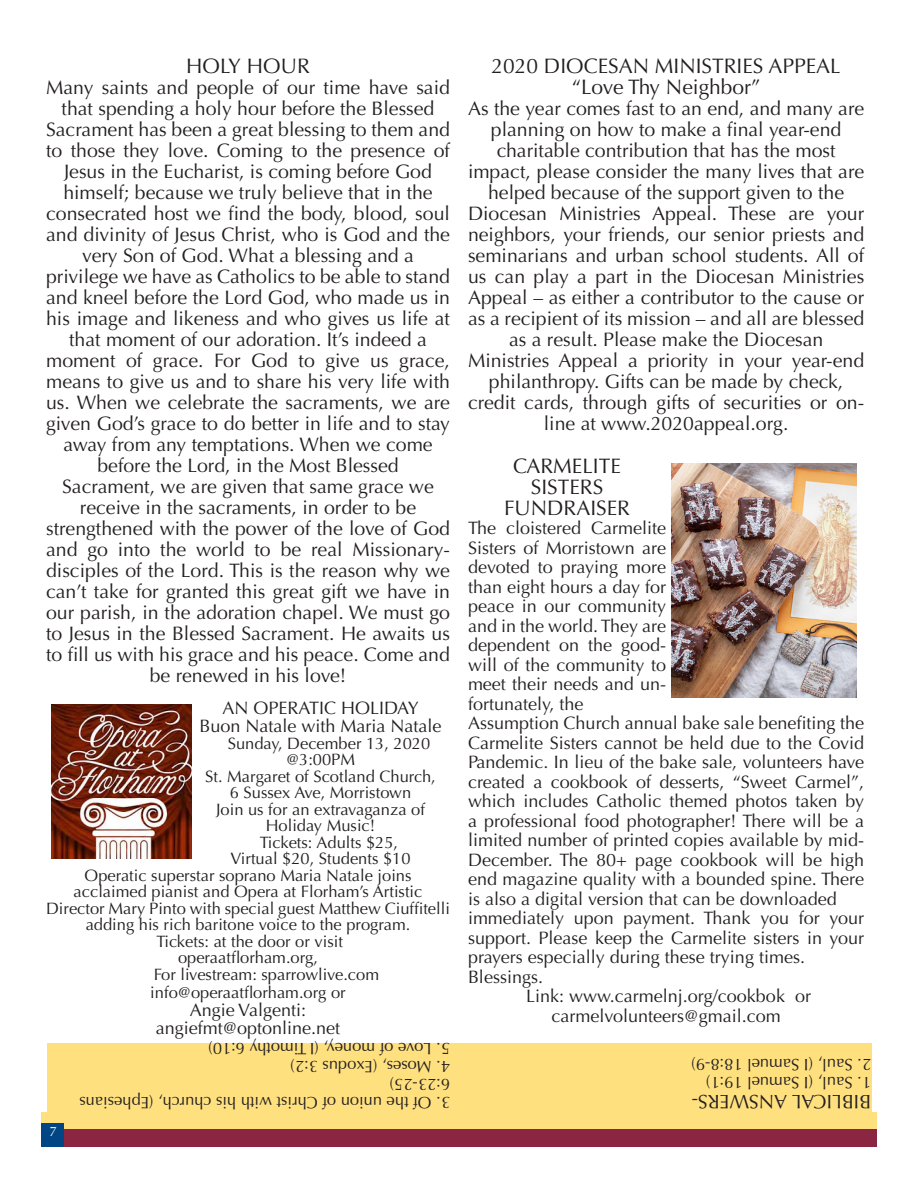
<style>
.page{position:relative;width:918px;height:1188px;background:#fff}
.page>*{position:absolute;margin:0;border:0;box-sizing:border-box;transform-origin:0 0}
.t1{font:21px "Optima";color:#231f20}
.t2{font:19.5px/21px "Optima";color:#231f20;text-align:center}
.t3{font:18px/19.5px "Optima";color:#231f20;text-align:justify}
.t4{font:16.5px/18px "Optima";color:#231f20}
.PAGE_NUMBER{font:13.5px "Optima";color:#fff}
</style>
<div class="page">
<div style="left:41px;top:1113px;width:836px;height:34px;background:#ffe07f"></div>
<div style="left:41px;top:1130px;width:836px;height:17px;background:#8b2642"></div>
<div style="left:41px;top:1124px;width:22px;height:23px;background:#004684"></div>
<div style="left:47px;top:1043px;width:824px;height:70px;background:#ffe07f"></div>
<img style="left:52px;top:704px;width:139px;height:155px">
<img style="left:672px;top:463px;width:184px;height:235px">
<p class="t1" style="left:186px;top:54px;width:125px">HOLY HOUR</p>
<p class="t2" style="left:46px;top:77px;width:405px">Many saints and people of our time have said that spending a holy hour before the Blessed</p>
<p class="t2" style="left:46px;top:119px;width:405px">Sacrament has been a great blessing to them and to those they love. Coming to the presence of<br>Jesus in the Eucharist, is coming before God</p>
<p class="t2" style="left:63px;top:182px;width:371px">himself; because we truly believe that in the</p>
<p class="t2" style="left:46px;top:203px;width:405px">consecrated host we find the body, blood, soul and divinity of Jesus Christ, who is God and the very Son of God. What a blessing and a</p>
<p class="t2" style="left:46px;top:266px;width:405px">privilege we have as Catholics to be able to stand and kneel before the Lord God, who made us in his image and likeness and who gives us life at that moment of our adoration. It’s indeed a</p>
<p class="t2" style="left:46px;top:350px;width:405px">moment of grace. For God to give us grace, means to give us and to share his very life with us. When we celebrate the sacraments, we are given God’s grace to do better in life and to stay away from any temptations. When we come</p>
<p class="t2" style="left:97px;top:455px;width:303px">before the Lord, in the Most Blessed</p>
<p class="t2" style="left:62px;top:476px;width:373px">Sacrament, we are given that same grace we</p>
<p class="t2" style="left:80px;top:497px;width:338px">receive in the sacraments, in order to be</p>
<p class="t2" style="left:46px;top:518px;width:405px">strengthened with the power of the love of God and go into the world to be real Missionary&shy;disciples of the Lord. This is the reason why we can’t take for granted this great gift we have in our parish, in the adoration chapel. We must go to Jesus in the Blessed Sacrament. He awaits us to fill us with his grace and his peace. Come and be renewed in his love!</p>
<p class="t3" style="left:222px;top:699px;width:198px">AN OPERATIC HOLIDAY</p>
<p class="t3" style="left:200px;top:717px;width:244px">Buon Natale with Maria Natale</p>
<p class="t4" style="left:228px;top:734px;width:204px">Sunday, December 13, 2020</p>
<p class="t4" style="left:286px;top:751px;width:71px">@3:00PM</p>
<p class="t4" style="left:205px;top:767px;width:232px">St. Margaret of Scotland Church,</p>
<p class="t4" style="left:230px;top:784px;width:183px">6 Sussex Ave, Morristown</p>
<p class="t4" style="left:216px;top:800px;width:210px">Join us for an extravaganza of</p>
<p class="t4" style="left:266px;top:817px;width:111px">Holiday Music!</p>
<p class="t4" style="left:260px;top:833px;width:140px">Tickets: Adults $25,</p>
<p class="t4" style="left:231px;top:850px;width:182px">Virtual $20, Students $10</p>
<p class="t4" style="left:85px;top:866px;width:328px">Operatic superstar soprano Maria Natale joins</p>
<p class="t4" style="left:74px;top:883px;width:350px">acclaimed pianist and Opera at Florham’s Artistic</p>
<p class="t4" style="left:46px;top:900px;width:405px;line-height:16.5px;text-align:center">Director Mary Pinto with special guest Matthew Ciuffitelli adding his rich baritone voice to the program.</p>
<p class="t4" style="left:157px;top:932px;width:188px">Tickets: at the door or visit</p>
<p class="t4" style="left:178px;top:949px;width:142px">operaatflorham.org,</p>
<p class="t4" style="left:154px;top:965px;width:227px">For livestream: sparrowlive.com</p>
<p class="t4" style="left:150px;top:983px;width:197px">info@operaatflorham.org or</p>
<p class="t3" style="left:190px;top:1000px;width:118px">Angie Valgenti:</p>
<p class="t3" style="left:156px;top:1018px;width:186px">angiefmt@optonline.net</p>
<p class="t4" style="left:450px;top:1058px;width:243px;rotate:-180deg">5. Love of money, (I Timothy 6:10)</p>
<p class="t4" style="left:450px;top:1076px;width:161px;rotate:-180deg">4. Moses, (Exodus 3:2)</p>
<p class="PAGE_NUMBER" style="left:49px;top:1124px;width:9px">7</p>
<p class="t4" style="left:450px;top:1112px;width:372px;rotate:-180deg">3. Of the union of Christ with his church, (Ephesians<br>6:23-25)</p>
<p class="t1" style="left:491px;top:54px;width:351px">2020 DIOCESAN MINISTRIES APPEAL</p>
<p class="t1" style="left:572px;top:75px;width:190px">“Love Thy Neighbor”</p>
<p class="t2" style="left:468px;top:98px;width:398px">As the year comes fast to an end, and many are planning on how to make a final year-end</p>
<p class="t2" style="left:497px;top:140px;width:340px">charitable contribution that has the most</p>
<p class="t2" style="left:468px;top:161px;width:398px">impact, please consider the many lives that are helped because of the support given to the</p>
<p class="t2" style="left:468px;top:203px;width:398px">Diocesan Ministries Appeal. These are your neighbors, your friends, our senior priests and seminarians and urban school students. All of us can play a part in the Diocesan Ministries Appeal – as either a contributor to the cause or as a recipient of its mission – and all are blessed as a result. Please make the Diocesan</p>
<p class="t2" style="left:468px;top:350px;width:398px">Ministries Appeal a priority in your year-end philanthropy. Gifts can be made by check,</p>
<p class="t2" style="left:468px;top:392px;width:398px">credit cards, through gifts of securities or on&shy;line at www.2020appeal.org.</p>
<p class="t1" style="left:513px;top:454px;width:109px">CARMELITE</p>
<p class="t1" style="left:531px;top:475px;width:74px">SISTERS</p>
<p class="t1" style="left:504px;top:496px;width:128px">FUNDRAISER</p>
<p class="t3" style="left:468px;top:519px;width:200px">The cloistered Carmelite Sisters of Morristown are devoted to praying more than eight hours a day for peace in our community and in the world. They are dependent on the good&shy;will of the community to meet their needs and un&shy;fortunately, the</p>
<p class="t3" style="left:468px;top:714px;width:398px">Assumption Church annual bake sale benefiting the Carmelite Sisters cannot be held due to the Covid Pandemic. In lieu of the bake sale, volunteers have created a cookbook of desserts, “Sweet Carmel”, which includes Catholic themed photos taken by a professional food photographer! There will be a limited number of printed copies available by mid-December. The 80+ page cookbook will be high end magazine quality with a bounded spine. There is also a digital version that can be downloaded</p>
<p class="t3" style="left:468px;top:909px;width:398px">immediately upon payment. Thank you for your support. Please keep the Carmelite sisters in your prayers especially during these trying times.</p>
<p class="t3" style="left:468px;top:967px;width:77px">Blessings.</p>
<p class="t3" style="left:526px;top:987px;width:286px">Link: www.carmelnj.org/cookbok or</p>
<p class="t3" style="left:552px;top:1006px;width:231px">carmelvolunteers@gmail.com</p>
<p class="t4" style="left:871px;top:1073px;width:181px;rotate:-180deg">2. Saul, (I Samuel 18:8-9)</p>
<p class="t4" style="left:871px;top:1091px;width:167px;rotate:-180deg">1. Saul, (I Samuel 19:1)</p>
<p class="t2" style="left:871px;top:1112px;width:181px;rotate:-180deg">BIBLICAL ANSWERS-</p>
</div>
